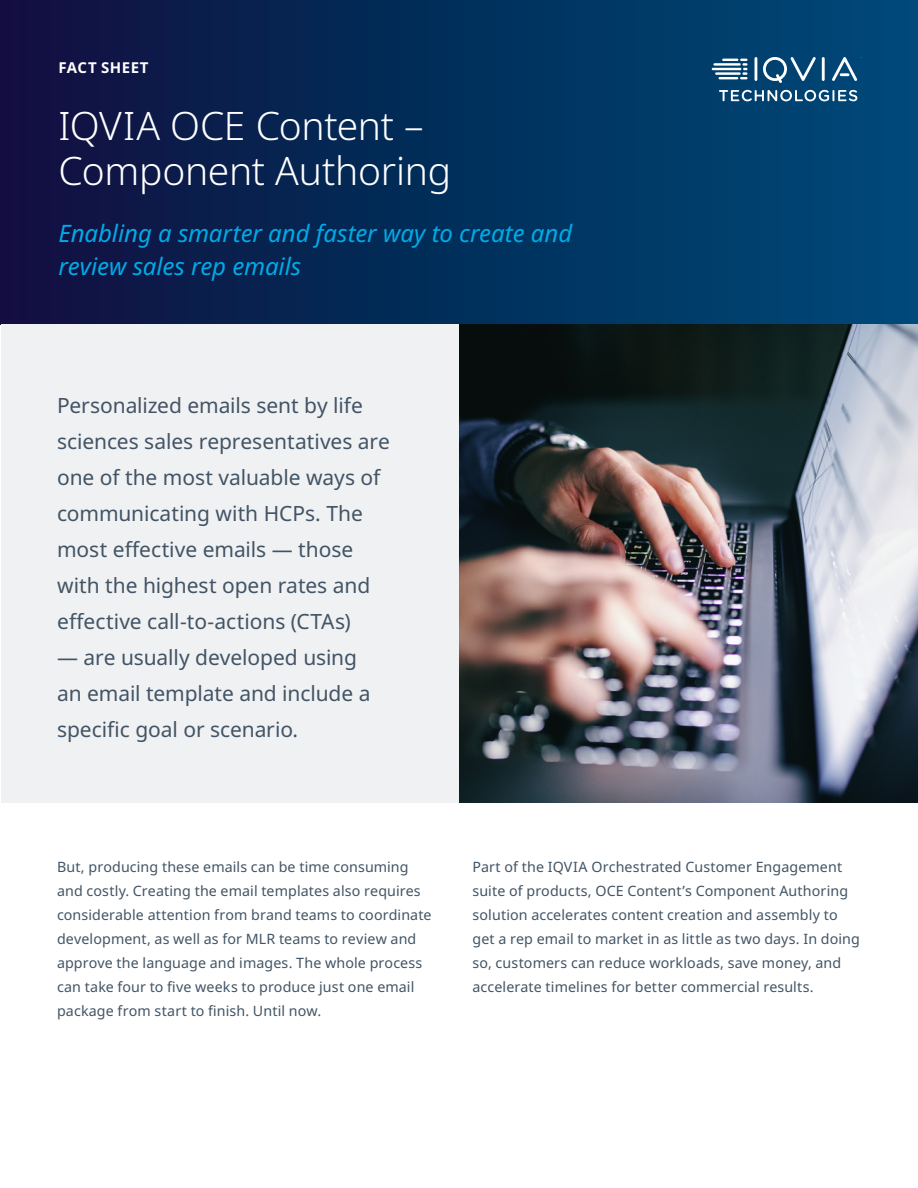
<style>
.page{position:relative;width:918px;height:1188px;background:#fff}
.page>*{position:absolute;margin:0;border:0;box-sizing:border-box;transform-origin:0 0}
.WHITE_HEADLINE{font:300 39px/45px "Noto Sans";letter-spacing:-.01em;color:#fff}
.LIGHT_BLUE_SUBHEAD{font:italic 24px/33px "Noto Sans";letter-spacing:-.005em;color:#00abe7}
.Intro{font:21px/36px "Noto Sans";letter-spacing:-.005em;color:#425465}
.t1{font:700 15px "Noto Sans";letter-spacing:.035em;color:#fff}
.Body_copy_-_No_space{font:14.25px/24px "Noto Sans";letter-spacing:.01em;color:#425465}
</style>
<div class="page">
<div style="left:0;top:0;width:918px;height:324px;background:linear-gradient(to right,#0e103e,#004b79)"></div>
<svg style="left:712px;top:57px;width:149px;height:44px;background:#3c6e92"></svg>
<img style="left:459px;top:324px;width:459px;height:478px">
<div style="left:1px;top:324px;width:458px;height:478px;background:#f0f1f3"></div>
<p class="t1" style="left:59px;top:57px;width:92px">FACT SHEET</p>
<p class="WHITE_HEADLINE" style="left:59px;top:105px;width:394px">IQVIA OCE Content –<br>Component Authoring</p>
<p class="LIGHT_BLUE_SUBHEAD" style="left:59px;top:217px;width:515px">Enabling a smarter and faster way to create and review sales rep emails</p>
<p class="Intro" style="left:57px;top:387px;width:334px">Personalized emails sent by life sciences sales representatives are one of the most valuable ways of communicating with HCPs. The most effective emails — those with the highest open rates and effective call-to-actions (CTAs)</p>
<p class="Intro" style="left:57px;top:639px;width:315px">— are usually developed using an email template and include a specific goal or scenario.</p>
<p class="Body_copy_-_No_space" style="left:57px;top:855px;width:376px">But, producing these emails can be time consuming and costly. Creating the email templates also requires considerable attention from brand teams to coordinate development, as well as for MLR teams to review and approve the language and images. The whole process can take four to five weeks to produce just one email package from start to finish. Until now.</p>
<p class="Body_copy_-_No_space" style="left:472px;top:855px;width:389px">Part of the IQVIA Orchestrated Customer Engagement suite of products, OCE Content’s Component Authoring solution accelerates content creation and assembly to get a rep email to market in as little as two days. In doing so, customers can reduce workloads, save money, and accelerate timelines for better commercial results.</p>
</div>
